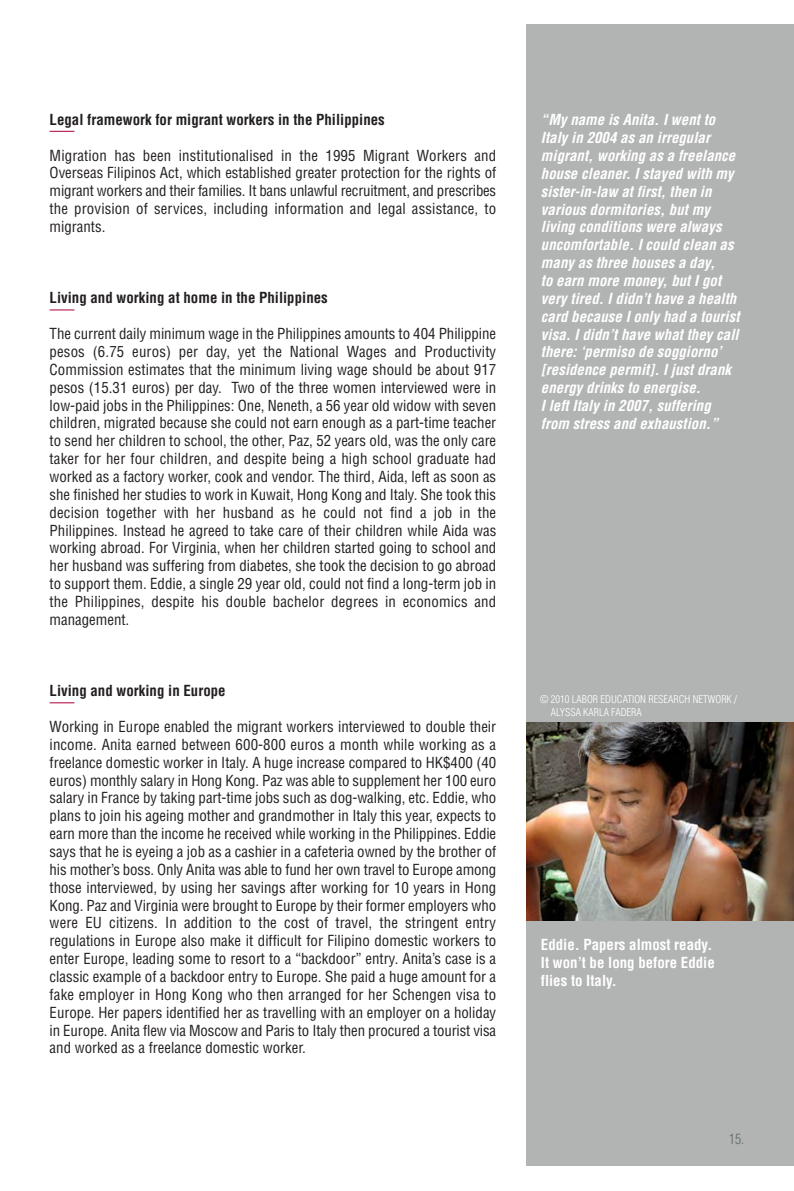
<style>
.page{position:relative;width:794px;height:1191px;background:#fff}
.page>*{position:absolute;margin:0;border:0;box-sizing:border-box;transform-origin:0 0}
.t1{font:condensed 14.88px/17.8px "Helvetica LT Std";letter-spacing:.01em;color:#231f20;text-align:justify}
.t2{font:italic 700 condensed 14.88px/17.8px "Helvetica";letter-spacing:.005em;color:#fff}
.t3{font:700 condensed 14.88px "Helvetica LT Std";color:#231f20}
.t4{font:700 condensed 14.88px/17.8px "Helvetica";color:#fff}
.t5{font:300 condensed 14px "Helvetica LT Std";color:#5f6c69}
.t6{font:300 condensed 10.5px/12.6px "Helvetica LT Std";color:#fff}
</style>
<div class="page">
<div style="left:526px;top:25px;width:268px;height:1141px;background:#b2b4b3"></div>
<svg style="left:50px;top:131px;width:24px;height:1px"></svg>
<svg style="left:50px;top:309px;width:24px;height:1px"></svg>
<svg style="left:50px;top:702px;width:24px;height:1px"></svg>
<img style="left:526px;top:722px;width:268px;height:198px">
<p class="t3" style="left:50px;top:114px;width:337px">Legal framework for migrant workers in the Philippines</p>
<p class="t1" style="left:50px;top:147px;width:448px">Migration has been institutionalised in the 1995 Migrant Workers and Overseas Filipinos Act, which established greater protection for the rights of migrant workers and their families. It bans unlawful recruitment, and prescribes the provision of services, including information and legal assistance, to migrants.</p>
<p class="t3" style="left:50px;top:292px;width:280px">Living and working at home in the Philippines</p>
<p class="t1" style="left:50px;top:326px;width:448px">The current daily minimum wage in the Philippines amounts to 404 Philippine pesos (6.75 euros) per day, yet the National Wages and Productivity Commission estimates that the minimum living wage should be about 917 pesos (15.31 euros) per day. Two of the three women interviewed were in low-paid jobs in the Philippines: One, Neneth, a 56 year old widow with seven children, migrated because she could not earn enough as a part-time teacher to send her children to school, the other, Paz, 52 years old, was the only care taker for her four children, and despite being a high school graduate had worked as a factory worker, cook and vendor. The third, Aida, left as soon as she finished her studies to work in Kuwait, Hong Kong and Italy. She took this decision together with her husband as he could not find a job in the Philippines. Instead he agreed to take care of their children while Aida was working abroad. For Virginia, when her children started going to school and her husband was suffering from diabetes, she took the decision to go abroad to support them. Eddie, a single 29 year old, could not find a long-term job in the Philippines, despite his double bachelor degrees in economics and management.</p>
<p class="t3" style="left:50px;top:685px;width:178px">Living and working in Europe</p>
<p class="t1" style="left:50px;top:719px;width:448px">Working in Europe enabled the migrant workers interviewed to double their income. Anita earned between 600-800 euros a month while working as a freelance domestic worker in Italy. A huge increase compared to HK$400 (40 euros) monthly salary in Hong Kong. Paz was able to supplement her 100 euro salary in France by taking part-time jobs such as dog-walking, etc. Eddie, who plans to join his ageing mother and grandmother in Italy this year, expects to earn more than the income he received while working in the Philippines. Eddie says that he is eyeing a job as a cashier in a cafeteria owned by the brother of his mother’s boss. Only Anita was able to fund her own travel to Europe among those interviewed, by using her savings after working for 10 years in Hong Kong. Paz and Virginia were brought to Europe by their former employers who were EU citizens. In addition to the cost of travel, the stringent entry regulations in Europe also make it difficult for Filipino domestic workers to enter Europe, leading some to resort to a “backdoor” entry. Anita’s case is a classic example of a backdoor entry to Europe. She paid a huge amount for a fake employer in Hong Kong who then arranged for her Schengen visa to Europe. Her papers identified her as travelling with an employer on a holiday in Europe. Anita flew via Moscow and Paris to Italy then procured a tourist visa and worked as a freelance domestic worker.</p>
<p class="t2" style="left:541px;top:112px;width:203px">“My name is Anita.Iwentto<br>Italy in 2004 as an irregular migrant,working as a freelance house cleaner.Istayed with my sister-in-law atfirst,then in various dormitories,butmy living conditions were always uncomfortable.Icould clean as many as three houses a day,<br>to earn more money,butIgot very tired.Ididn’thave a health card because Ionly had a tourist visa.Ididn’thave whatthey call there:‘permiso de soggiorno’ [residence permit].Ijustdrank energy drinks to energise.<br>IleftItaly in 2007,suffering from stress and exhaustion.”</p>
<p class="t6" style="left:551px;top:694px;width:188px;text-indent:-11px">© 2010 LABOR EDUCATION RESEARCH NETWORK /<br>ALYSSA KARLA FADERA</p>
<p class="t4" style="left:541px;top:937px;width:175px">Eddie. Papers almost ready.<br>It won’t be long before Eddie flies to Italy.</p>
<p class="t5" style="left:729px;top:1134px;width:17px">15.</p>
</div>
